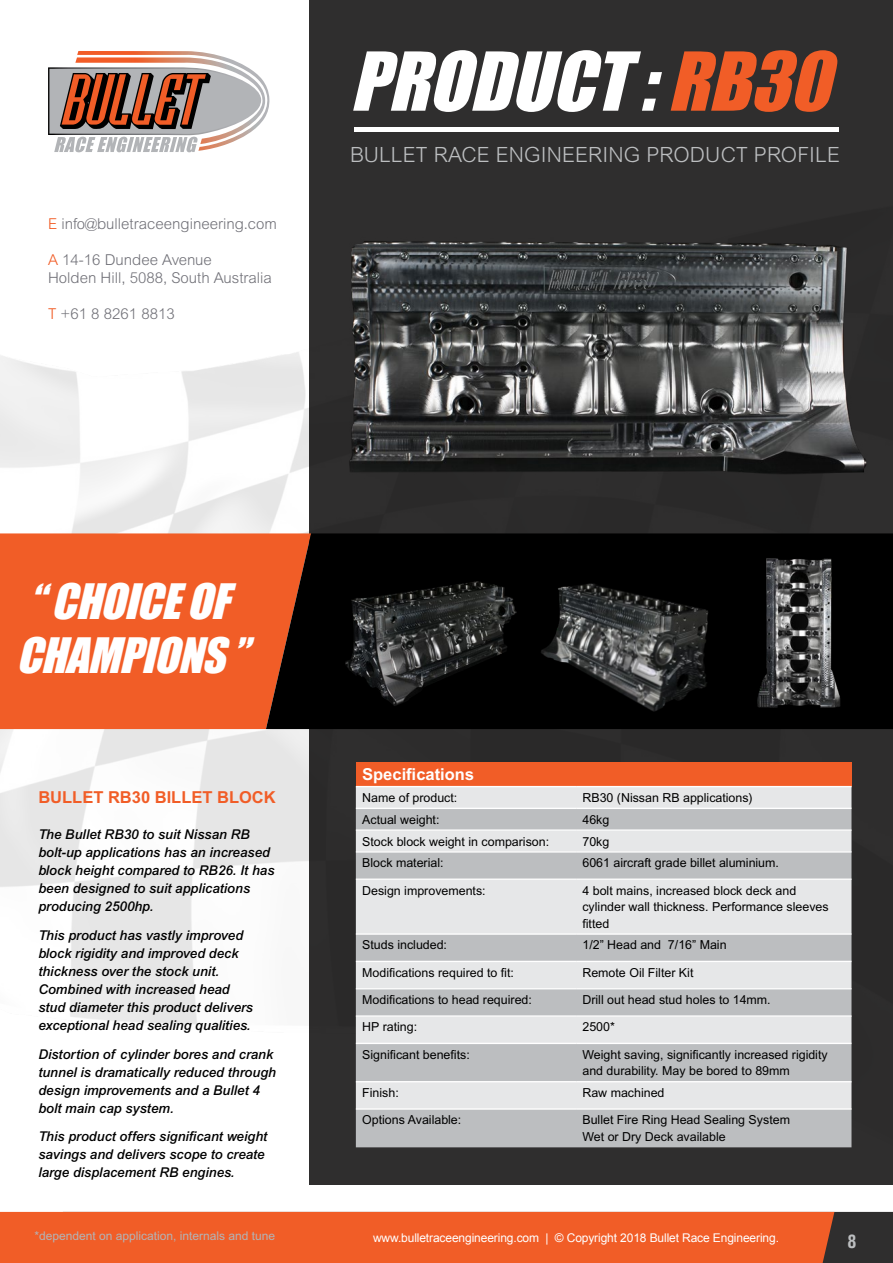
<style>
.page{position:relative;width:893px;height:1263px;background:#fff}
.page>*{position:absolute;margin:0;border:0;box-sizing:border-box;transform-origin:0 0}
.t1{font:italic 75px "Impact";color:#fff}
.t2{font:italic 44.85px/54.2px "Impact";color:#fff}
.t3{font:300 21px "Arial MT Std";letter-spacing:.01em;color:#bcbec0}
.t4{font:700 condensed 18px "Helvetica";color:#bcbec0}
.t5{font:700 16.5px "Arial MT Std";color:#f15d27}
.t6{font:700 16.5px "Arial MT Std";color:#fff}
.t7{font:300 15px/18px "Arial MT Std";color:#707077}
.t8{font:italic 500 13.5px/18px "Arial MT Std";color:#000}
.t9{font:12.45px/16.5px "Arial MT Std";color:#000}
.t10{font:12px "Arial";letter-spacing:-.01em;color:#fff}
.t11{font:12px "Arial MT Std";color:#b2b4b7}
.s1{color:#f15d27}
</style>
<div class="page">
<div style="left:310px;top:0;width:583px;height:1184px;background:#2f2e2e"></div>
<img style="left:0;top:48px;width:893px;height:1164px">
<img style="left:75px;top:51px;width:195px;height:47px">
<svg style="left:49px;top:69px;width:211px;height:83px;background:#a68d84"></svg>
<svg style="left:0;top:1212px;width:893px;height:51px;background:#e25927"></svg>
<div style="left:0;top:533px;width:266px;height:196px;background:#f15d27"></div>
<svg style="left:266px;top:533px;width:627px;height:196px;background:#722c13"></svg>
<img style="left:298px;top:549px;width:194px;height:180px">
<img style="left:492px;top:547px;width:281px;height:192px">
<img style="left:724px;top:542px;width:169px;height:176px">
<div style="left:356px;top:762px;width:495px;height:25px;background:#f15d27"></div>
<div style="left:356px;top:787px;width:495px;height:64px;background:#e6e7e8"></div>
<div style="left:356px;top:809px;width:495px;height:20px;background:#bcbec0"></div>
<svg style="left:356px;top:852px;width:495px;height:295px;background:#cfd1d2"></svg>
<hr style="left:356px;top:786px;width:220px;height:1px;background:#fff">
<hr style="left:576px;top:786px;width:275px;height:1px;background:#fff">
<hr style="left:356px;top:808px;width:220px;height:1px;background:#fff">
<hr style="left:576px;top:808px;width:275px;height:1px;background:#fff">
<hr style="left:356px;top:829px;width:220px;height:2px;background:#fff">
<hr style="left:576px;top:829px;width:275px;height:2px;background:#fff">
<hr style="left:356px;top:851px;width:220px;height:1px;background:#fff">
<hr style="left:576px;top:851px;width:275px;height:1px;background:#fff">
<hr style="left:356px;top:878px;width:220px;height:2px;background:#fff">
<hr style="left:576px;top:878px;width:275px;height:2px;background:#fff">
<hr style="left:356px;top:933px;width:220px;height:2px;background:#fff">
<hr style="left:576px;top:933px;width:275px;height:2px;background:#fff">
<hr style="left:356px;top:961px;width:220px;height:1px;background:#fff">
<hr style="left:576px;top:961px;width:275px;height:1px;background:#fff">
<hr style="left:356px;top:988px;width:220px;height:1px;background:#fff">
<hr style="left:576px;top:988px;width:275px;height:1px;background:#fff">
<hr style="left:356px;top:1015px;width:220px;height:2px;background:#fff">
<hr style="left:576px;top:1015px;width:275px;height:2px;background:#fff">
<hr style="left:356px;top:1043px;width:220px;height:1px;background:#fff">
<hr style="left:576px;top:1043px;width:275px;height:1px;background:#fff">
<hr style="left:356px;top:1081px;width:220px;height:1px;background:#fff">
<hr style="left:576px;top:1081px;width:275px;height:1px;background:#fff">
<hr style="left:356px;top:1108px;width:220px;height:2px;background:#fff">
<hr style="left:576px;top:1108px;width:275px;height:2px;background:#fff">
<img style="left:259px;top:98px;width:623px;height:449px">
<p class="t7" style="left:48px;top:215px;width:230px"><span class="s1">E</span> info@bulletraceengineering.com</p>
<p class="t7" style="left:48px;top:251px;width:225px"><span class="s1">A</span> 14-16 Dundee Avenue<br>Holden Hill, 5088, South Australia</p>
<p class="t7" style="left:48px;top:305px;width:128px"><span class="s1">T</span> +61 8 8261 8813</p>
<h1 class="t1" style="left:350px;top:23px;width:507px">PRODUCT : <span class="s1">RB30</span></h1>
<h3 class="t3" style="left:350px;top:143px;width:491px">BULLET RACE ENGINEERING PRODUCT PROFILE</h3>
<h2 class="t2" style="left:16px;top:573px;width:248px">“CHOICEOF<br>CHAMPIONS”</h2>
<h3 class="t5" style="left:38px;top:788px;width:239px">BULLET RB30 BILLET BLOCK</h3>
<p class="t8" style="left:38px;top:825px;width:238px">The Bullet RB30 to suit Nissan RB bolt-up applications has an increased block height compared to RB26. It has been designed to suit applications producing 2500hp.</p>
<p class="t8" style="left:38px;top:926px;width:216px">This product has vastly improved block rigidity and improved deck thickness over the stock unit.<br>Combined with increased head stud diameter this product delivers exceptional head sealing qualities.</p>
<p class="t8" style="left:38px;top:1045px;width:239px">Distortion of cylinder bores and crank tunnel is dramatically reduced through design improvements and a Bullet 4 bolt main cap system.</p>
<p class="t8" style="left:38px;top:1127px;width:230px">This product offers significant weight savings and delivers scope to create large displacement RB engines.</p>
<p class="t11" style="left:34px;top:1229px;width:242px">*dependent on application, internals and tune</p>
<h3 class="t6" style="left:362px;top:765px;width:113px">Specifications</h3>
<p class="t9" style="left:362px;top:789px;width:97px">Name of product:</p>
<p class="t9" style="left:582px;top:789px;width:172px">RB30 (Nissan RB applications)</p>
<p class="t9" style="left:362px;top:811px;width:79px">Actual weight:</p>
<p class="t9" style="left:582px;top:811px;width:28px">46kg</p>
<p class="t9" style="left:362px;top:833px;width:188px">Stock block weight in comparison:</p>
<p class="t9" style="left:582px;top:833px;width:28px">70kg</p>
<p class="t9" style="left:362px;top:855px;width:83px">Block material:</p>
<p class="t9" style="left:582px;top:855px;width:198px">6061 aircraft grade billet aluminium.</p>
<p class="t9" style="left:362px;top:882px;width:125px">Design improvements:</p>
<p class="t9" style="left:582px;top:882px;width:248px">4 bolt mains, increased block deck and cylinder wall thickness. Performance sleeves fitted</p>
<p class="t9" style="left:362px;top:937px;width:86px">Studs included:</p>
<p class="t9" style="left:582px;top:937px;width:146px">1/2” Head and 7/16” Main</p>
<p class="t9" style="left:362px;top:964px;width:153px">Modifications required to fit:</p>
<p class="t9" style="left:582px;top:964px;width:113px">Remote Oil Filter Kit</p>
<p class="t9" style="left:362px;top:991px;width:171px">Modifications to head required:</p>
<p class="t9" style="left:582px;top:991px;width:190px">Drill out head stud holes to 14mm.</p>
<p class="t9" style="left:362px;top:1019px;width:56px">HP rating:</p>
<p class="t9" style="left:582px;top:1019px;width:34px">2500*</p>
<p class="t9" style="left:362px;top:1046px;width:109px">Significant benefits:</p>
<p class="t9" style="left:582px;top:1046px;width:247px">Weight saving, significantly increased rigidity and durability. May be bored to 89mm</p>
<p class="t9" style="left:362px;top:1084px;width:38px">Finish:</p>
<p class="t9" style="left:582px;top:1084px;width:84px">Raw machined</p>
<p class="t9" style="left:362px;top:1112px;width:101px">Options Available:</p>
<p class="t9" style="left:582px;top:1112px;width:209px">Bullet Fire Ring Head Sealing System<br>Wet or Dry Deck available</p>
<p class="t10" style="left:373px;top:1230px;width:407px">www.bulletraceengineering.com | © Copyright 2018 Bullet Race Engineering.</p>
<h3 class="t4" style="left:848px;top:1230px;width:10px">8</h3>
</div>
